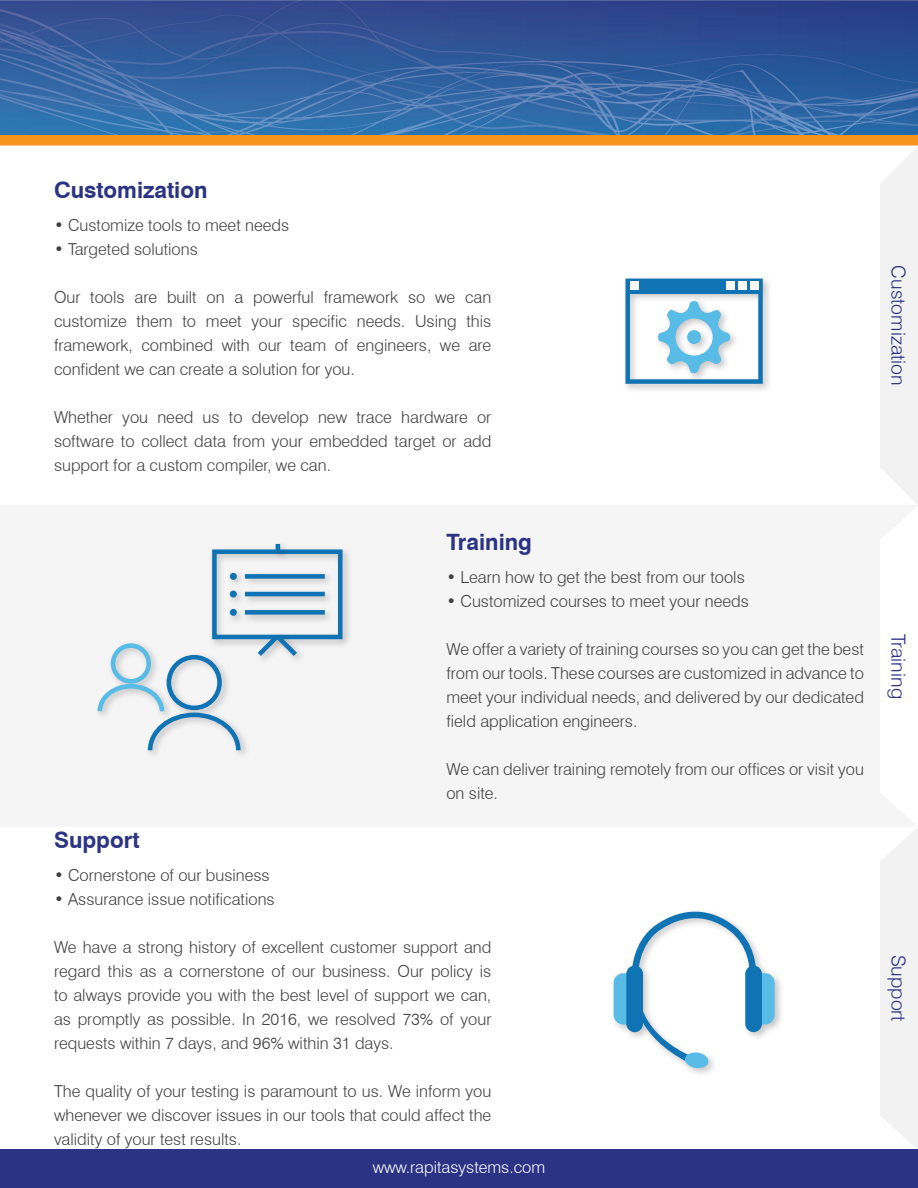
<style>
.page{position:relative;width:918px;height:1188px;background:#fff}
.page>*{position:absolute;margin:0;border:0;box-sizing:border-box;transform-origin:0 0}
.Body_heading{font:700 22.5px "Swiss 721 BT";color:#2b3385}
.Tab_label{font:300 19.5px "Swiss 721 BT";color:#2b3385}
.Body_paragraph{font:300 16.5px/24px "Swiss 721 BT";color:#414042;text-align:justify}
.Footer_URL{font:300 16.5px "Swiss 721 BT";color:#fff}
</style>
<div class="page">
<div style="left:0;top:506px;width:918px;height:321px;background:#f5f5f5"></div>
<svg style="left:880px;top:147px;width:38px;height:1003px"></svg>
<svg style="left:614px;top:910px;width:161px;height:159px"></svg>
<div style="left:626px;top:966px;width:17px;height:66px;background:#1073b4;border-radius:8px"></div>
<svg style="left:625px;top:279px;width:138px;height:105px"></svg>
<div style="left:687px;top:330px;width:14px;height:14px;background:#59bce6;border-radius:50%"></div>
<div style="left:212px;top:549px;width:131px;height:90px;border:5px solid #1073b4"></div>
<img style="left:251px;top:633px;width:58px;height:14px">
<svg style="left:253px;top:633px;width:49px;height:27px"></svg>
<img style="left:269px;top:543px;width:24px;height:19px">
<svg style="left:276px;top:544px;width:4px;height:8px"></svg>
<img style="left:177px;top:654px;width:70px;height:101px">
<div style="left:167px;top:655px;width:55px;height:55px;border:5px solid #1073b4;border-radius:50%"></div>
<img style="left:110px;top:643px;width:67px;height:39px">
<div style="left:111px;top:643px;width:40px;height:41px;border:5px solid #59bce6;border-radius:50%"></div>
<svg style="left:97px;top:682px;width:146px;height:73px"></svg>
<img style="left:223px;top:567px;width:115px;height:61px">
<div style="left:230px;top:573px;width:7px;height:7px;background:#1073b4;border-radius:50%"></div>
<div style="left:245px;top:574px;width:80px;height:5px;background:#1073b4"></div>
<div style="left:230px;top:591px;width:7px;height:7px;background:#1073b4;border-radius:50%"></div>
<hr style="left:245px;top:592px;width:80px;height:4px;background:#1073b4">
<div style="left:230px;top:609px;width:7px;height:7px;background:#1073b4;border-radius:50%"></div>
<div style="left:245px;top:610px;width:80px;height:5px;background:#1073b4"></div>
<img style="left:0;top:0;width:918px;height:135px">
<div style="left:0;top:135px;width:918px;height:11px;background:#f7941d"></div>
<div style="left:0;top:1150px;width:918px;height:38px;background:#2b3385"></div>
<p class="Body_heading" style="left:54px;top:176px;width:155px">Customization</p>
<p class="Body_paragraph" style="left:54px;top:213px;width:237px">• Customize tools to meet needs</p>
<p class="Body_paragraph" style="left:54px;top:237px;width:145px">• Targeted solutions</p>
<p class="Body_paragraph" style="left:54px;top:285px;width:439px">Our tools are built on a powerful framework so we can customize them to meet your specific needs. Using this framework, combined with our team of engineers, we are confident we can create a solution for you.</p>
<p class="Body_paragraph" style="left:54px;top:405px;width:439px">Whether you need us to develop new trace hardware or software to collect data from your embedded target or add support for a custom compiler, we can.</p>
<p class="Tab_label" style="left:910px;top:265px;width:122px;rotate:90deg">Customization</p>
<p class="Body_heading" style="left:446px;top:529px;width:87px">Training</p>
<p class="Body_paragraph" style="left:446px;top:565px;width:300px">• Learn how to get the best from our tools</p>
<p class="Body_paragraph" style="left:446px;top:589px;width:304px">• Customized courses to meet your needs</p>
<p class="Body_paragraph" style="left:446px;top:637px;width:419px">We offer a variety of training courses so you can get the best from our tools. These courses are customized in advance to meet your individual needs, and delivered by our dedicated field application engineers.</p>
<p class="Body_paragraph" style="left:446px;top:757px;width:419px">We can deliver training remotely from our offices or visit you on site.</p>
<p class="Body_heading" style="left:54px;top:827px;width:87px">Support</p>
<p class="Body_paragraph" style="left:54px;top:863px;width:217px">• Cornerstone of our business</p>
<p class="Body_paragraph" style="left:54px;top:887px;width:222px">• Assurance issue notifications</p>
<p class="Body_paragraph" style="left:54px;top:935px;width:439px">We have a strong history of excellent customer support and regard this as a cornerstone of our business. Our policy is to always provide you with the best level of support we can, as promptly as possible. In 2016, we resolved 73% of your requests within 7 days, and 96% within 31 days.</p>
<p class="Body_paragraph" style="left:54px;top:1079px;width:439px">The quality of your testing is paramount to us. We inform you whenever we discover issues in our tools that could affect the validity of your test results.</p>
<p class="Footer_URL" style="left:373px;top:1157px;width:174px">www.rapitasystems.com</p>
<p class="Tab_label" style="left:910px;top:634px;width:67px;rotate:90deg">Training</p>
<p class="Tab_label" style="left:910px;top:955px;width:69px;rotate:90deg">Support</p>
</div>
